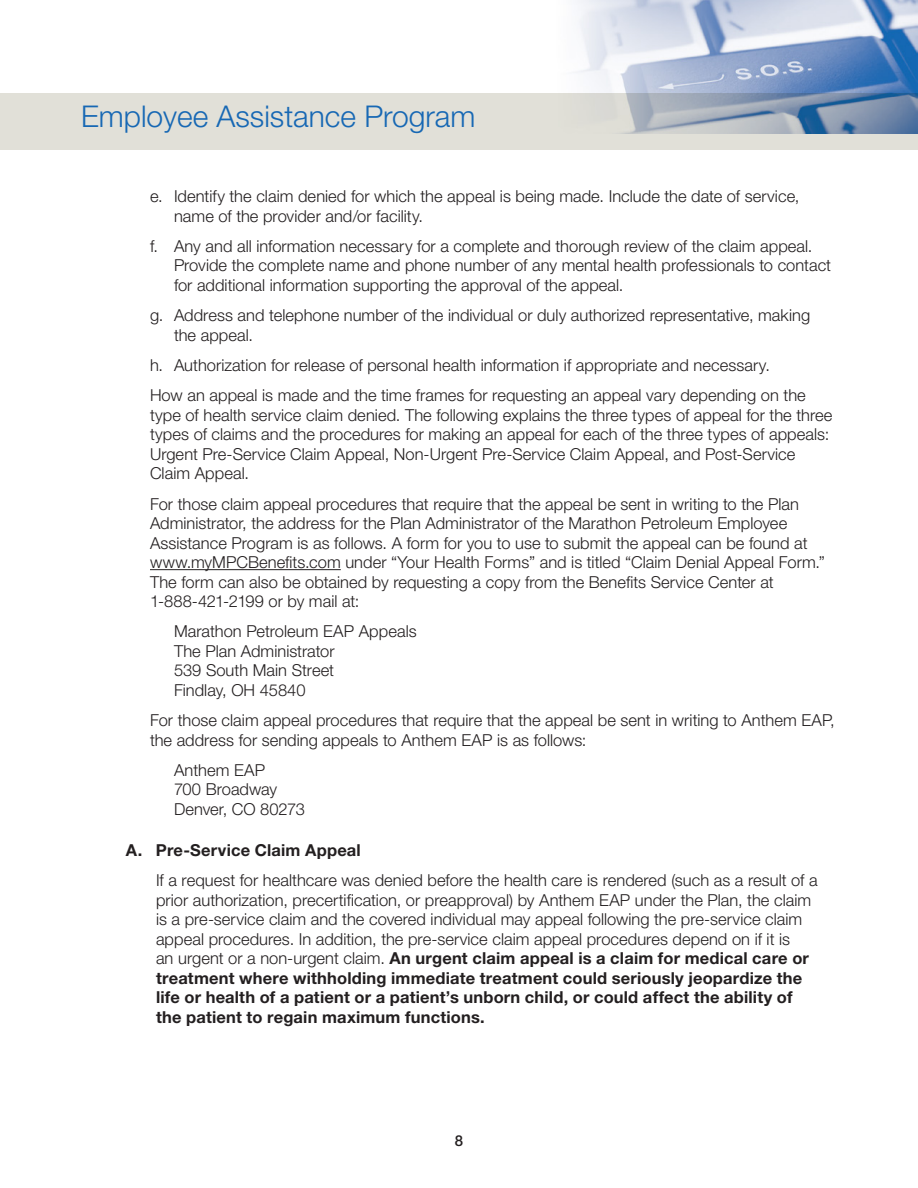
<style>
.page{position:relative;width:918px;height:1188px;background:#fff}
.page>*{position:absolute;margin:0;border:0;box-sizing:border-box;transform-origin:0 0}
.t1{font:300 30px "Helvetica Neue";color:#1768b4}
.HD_1_Indent_1{font:300 16.5px/19.5px "Helvetica Neue";color:#231f20}
.HD_1_Indent_2{font:300 16.5px/19.5px "Helvetica Neue";color:#231f20}
.HD_2_Body{font:300 16.5px/19.5px "Helvetica Neue";color:#231f20}
.HD_2{font:700 16.5px "Helvetica Neue";letter-spacing:.01em;color:#231f20}
.t2{font:500 15px "Helvetica Neue";color:#231f20}
.s1{font-weight:700}
</style>
<div class="page">
<div style="left:0;top:93px;width:918px;height:57px;background:#e1e0d8"></div>
<img style="left:575px;top:0;width:343px;height:133px">
<hr style="left:150px;top:569px;width:191px;height:1px;background:#231f20">
<h1 class="t1" style="left:81px;top:98px;width:396px">Employee Assistance Program</h1>
<p class="HD_1_Indent_2" style="left:174px;top:186px;width:627px;text-indent:-24px">e. Identify the claim denied for which the appeal is being made. Include the date of service, name of the provider and/or facility.</p>
<p class="HD_1_Indent_2" style="left:174px;top:236px;width:659px;text-indent:-24px">f. Any and all information necessary for a complete and thorough review of the claim appeal.<br>Provide the complete name and phone number of any mental health professionals to contact for additional information supporting the approval of the appeal.</p>
<p class="HD_1_Indent_2" style="left:174px;top:305px;width:638px;text-indent:-24px">g. Address and telephone number of the individual or duly authorized representative, making the appeal.</p>
<p class="HD_1_Indent_2" style="left:150px;top:355px;width:622px">h. Authorization for release of personal health information if appropriate and necessary.</p>
<p class="HD_1_Indent_1" style="left:150px;top:385px;width:684px">How an appeal is made and the time frames for requesting an appeal vary depending on the type of health service claim denied. The following explains the three types of appeal for the three types of claims and the procedures for making an appeal for each of the three types of appeals:<br>Urgent Pre-Service Claim Appeal, Non-Urgent Pre-Service Claim Appeal, and Post-Service Claim Appeal.</p>
<p class="HD_1_Indent_1" style="left:150px;top:494px;width:677px">For those claim appeal procedures that require that the appeal be sent in writing to the Plan Administrator, the address for the Plan Administrator of the Marathon Petroleum Employee Assistance Program is as follows. A form for you to use to submit the appeal can be found at www.myMPCBenefits.com under “Your Health Forms” and is titled “Claim Denial Appeal Form.” The form can also be obtained by requesting a copy from the Benefits Service Center at 1-888-421-2199 or by mail at:</p>
<p class="HD_1_Indent_2" style="left:174px;top:621px;width:244px">Marathon Petroleum EAP Appeals<br>The Plan Administrator<br>539 South Main Street<br>Findlay, OH 45840</p>
<p class="HD_1_Indent_1" style="left:150px;top:710px;width:686px">For those claim appeal procedures that require that the appeal be sent in writing to Anthem EAP, the address for sending appeals to Anthem EAP is as follows:</p>
<p class="HD_1_Indent_2" style="left:174px;top:760px;width:133px">Anthem EAP<br>700 Broadway<br>Denver, CO 80273</p>
<p class="HD_2" style="left:126px;top:840px;width:236px">A. Pre-Service Claim Appeal</p>
<p class="HD_2_Body" style="left:156px;top:870px;width:663px">If a request for healthcare was denied before the health care is rendered (such as a result of a prior authorization, precertification, or preapproval) by Anthem EAP under the Plan, the claim is a pre-service claim and the covered individual may appeal following the pre-service claim appeal procedures. In addition, the pre-service claim appeal procedures depend on if it is<br>an urgent or a non-urgent claim. <span class="s1">An urgent claim appeal is a claim for medical care or treatment where withholding immediate treatment could seriously jeopardize the life or health of a patient or a patient’s unborn child, or could affect the ability of the patient to regain maximum functions.</span></p>
<p class="t2" style="left:455px;top:1131px;width:10px">8</p>
</div>
